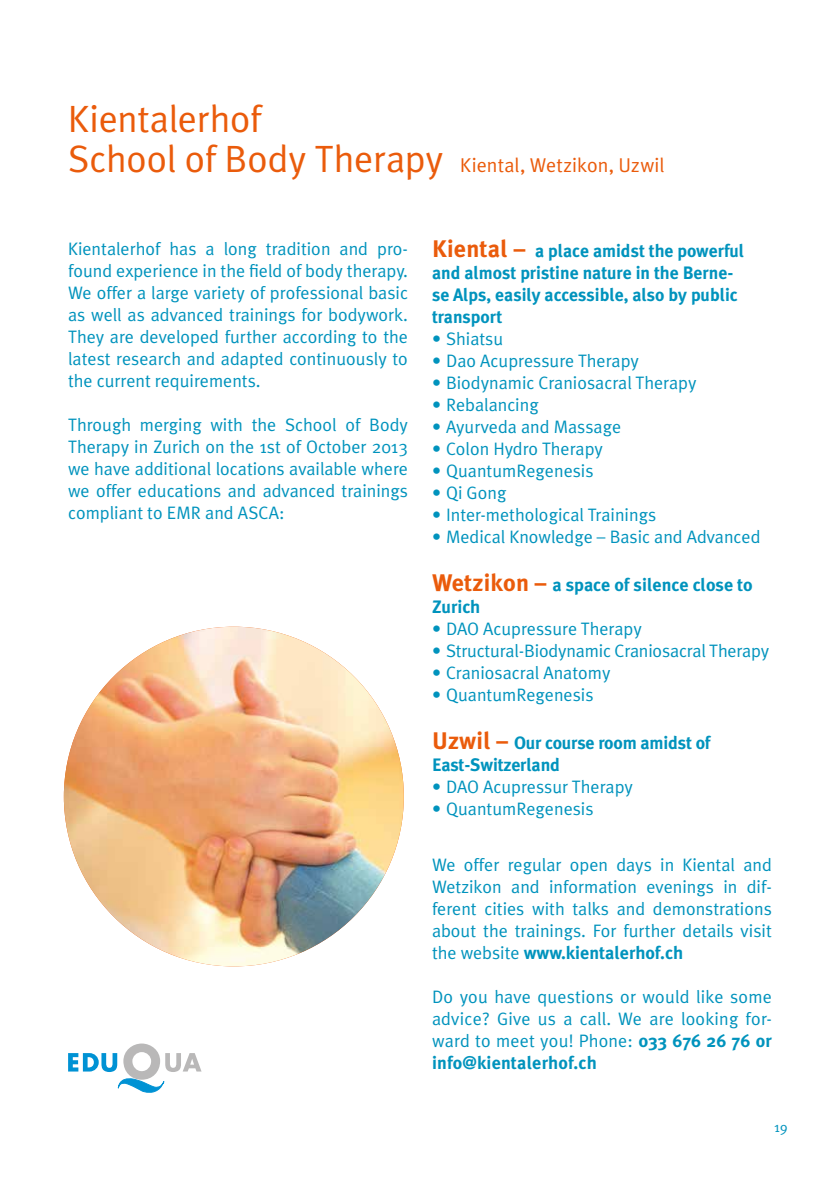
<style>
.page{position:relative;width:840px;height:1191px;background:#fff}
.page>*{position:absolute;margin:0;border:0;box-sizing:border-box;transform-origin:0 0}
.t1{font:38px "Meta Plus Normal";letter-spacing:-.005em;color:#ea5b0b}
.t2{font:20px "Meta Plus Normal";letter-spacing:.005em;color:#ea5b0b}
.t3{font:18px/22px "Meta Plus Normal";color:#0093bd;text-align:justify}
.t4{font:700 18px/22px "Meta Plus";color:#0093bd}
.t5{font:14px "Meta Plus Normal";color:#0093bd}
.s1{font-size:38px}
.s2{font-size:24px;color:#ea5b0b}
.s3{font-family:"Meta Plus Normal";font-weight:400}
.s4{font-family:"Meta Plus";font-weight:700}
</style>
<div class="page">
<svg style="left:68px;top:1043px;width:133px;height:49px"></svg>
<img style="left:64px;top:626px;width:339px;height:340px;border-radius:170px">
<h1 class="t1" style="left:68px;top:97px;width:195px">Kientalerhof</h1>
<p class="t2" style="left:68px;top:154px;width:597px"><span class="s1">School of Body Therapy</span> Kiental, Wetzikon, Uzwil</p>
<p class="t3" style="left:68px;top:237px;width:341px">Kientalerhof has a long tradition and pro&shy;found experience in the field of body therapy.<br>We offer a large variety of professional basic as well as advanced trainings for bodywork.<br>They are developed further according to the latest research and adapted continuously to the current requirements.</p>
<p class="t3" style="left:68px;top:413px;width:341px">Through merging with the School of Body Therapy in Zurich on the 1st of October 2013 we have additional locations available where we offer educations and advanced trainings compliant to EMR and ASCA:</p>
<p class="t4" style="left:432px;top:239px;width:313px"><span class="s2">Kiental –</span> a place amidst the powerful and almost pristine nature in the Berne&shy;se Alps, easily accessible, also by public transport</p>
<p class="t3" style="left:432px;top:327px;width:73px">• Shiatsu</p>
<p class="t3" style="left:432px;top:349px;width:208px">• Dao Acupressure Therapy</p>
<p class="t3" style="left:432px;top:371px;width:266px">• Biodynamic Craniosacral Therapy</p>
<p class="t3" style="left:432px;top:393px;width:108px">• Rebalancing</p>
<p class="t3" style="left:432px;top:415px;width:190px">• Ayurveda and Massage</p>
<p class="t3" style="left:432px;top:437px;width:172px">• Colon Hydro Therapy</p>
<p class="t3" style="left:432px;top:459px;width:163px">• QuantumRegenesis</p>
<p class="t3" style="left:432px;top:481px;width:76px">• Qi Gong</p>
<p class="t3" style="left:432px;top:503px;width:225px">• Inter-methological Trainings</p>
<p class="t3" style="left:432px;top:525px;width:330px">• Medical Knowledge – Basic and Advanced</p>
<p class="t4" style="left:432px;top:573px;width:322px"><span class="s2">Wetzikon –</span> a space of silence close to<br>Zurich</p>
<p class="t3" style="left:432px;top:617px;width:211px">• DAO Acupressure Therapy</p>
<p class="t3" style="left:432px;top:639px;width:338px">• Structural-Biodynamic Craniosacral Therapy</p>
<p class="t3" style="left:432px;top:661px;width:180px">• Craniosacral Anatomy</p>
<p class="t3" style="left:432px;top:683px;width:163px">• QuantumRegenesis</p>
<p class="t4" style="left:432px;top:731px;width:280px"><span class="s2">Uzwil –</span> Our course room amidst of<br>East-Switzerland</p>
<p class="t3" style="left:432px;top:775px;width:202px">• DAO Acupressur Therapy</p>
<p class="t3" style="left:432px;top:797px;width:163px">• QuantumRegenesis</p>
<p class="t3" style="left:432px;top:853px;width:341px">We offer regular open days in Kiental and Wetzikon and information evenings in dif&shy;ferent cities with talks and demonstrations about the trainings. For further details visit</p>
<p class="t4" style="left:432px;top:941px;width:252px"><span class="s3">the website</span> www.kientalerhof.ch</p>
<p class="t3" style="left:432px;top:985px;width:341px">Do you have questions or would like some advice? Give us a call. We are looking for&shy;ward to meet you! Phone: <span class="s4">033 676 26 76 or</span></p>
<p class="t4" style="left:432px;top:1051px;width:166px">info@kientalerhof.ch</p>
<p class="t5" style="left:773px;top:1119px;width:15px">19</p>
</div>
